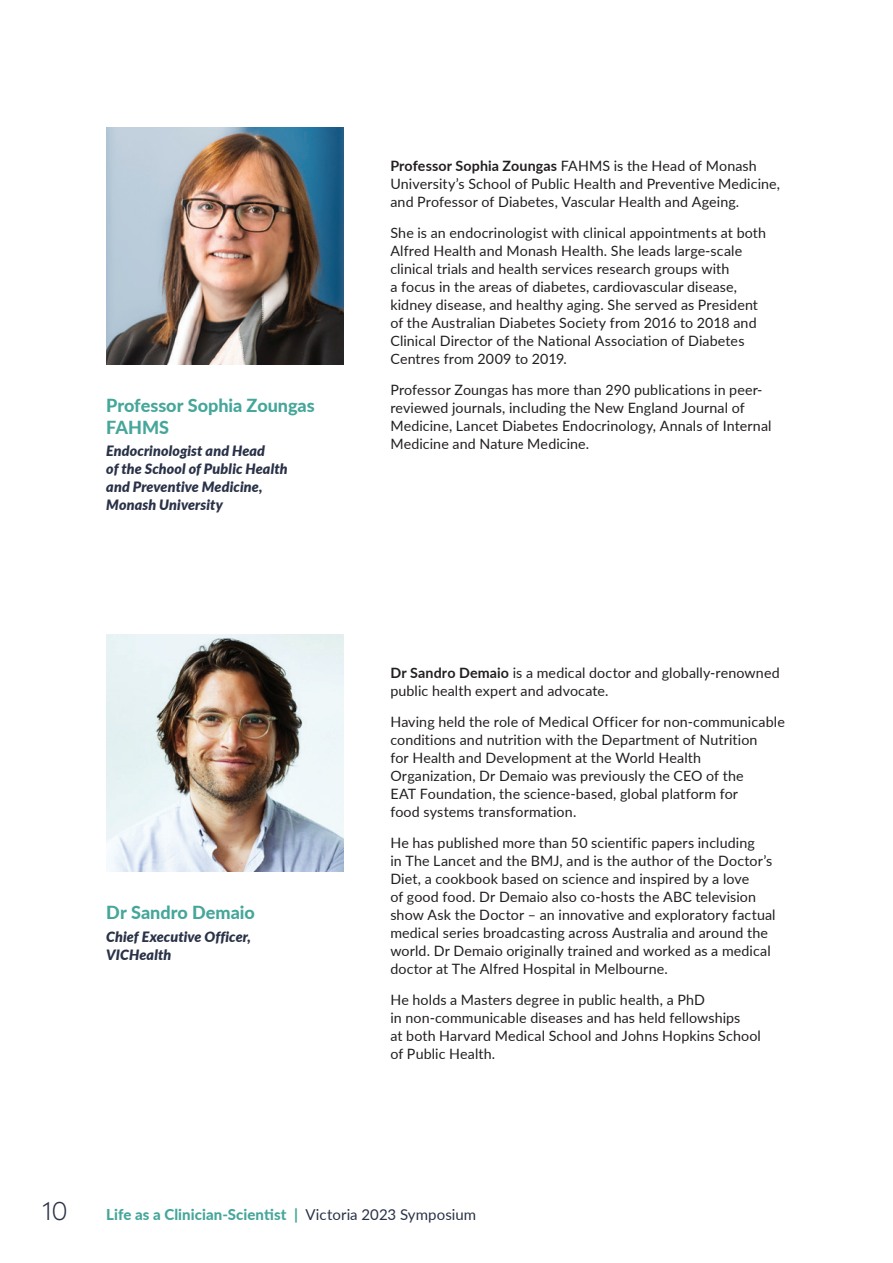
<style>
.page{position:relative;width:893px;height:1263px;background:#fff}
.page>*{position:absolute;margin:0;border:0;box-sizing:border-box;transform-origin:0 0}
.t1{font:300 24px "Ofelia Text";color:#2a3248}
.t2{font:900 18px/21.6px "Lato";color:#45a69a}
.t3{font:900 15px "Lato";letter-spacing:.005em;color:#45a69a}
.t4{font:14.25px/18px "Lato";letter-spacing:.01em;color:#231f20}
.t5{font:italic 900 14.25px/18px "Lato";letter-spacing:.005em;color:#2a3248}
.s1{font-weight:700}
.s2{font-weight:400;color:#2a3248}
</style>
<div class="page">
<img style="left:106px;top:634px;width:238px;height:238px">
<img style="left:106px;top:128px;width:238px;height:237px">
<p class="t2" style="left:106px;top:394px;width:210px">Professor Sophia Zoungas<br>FAHMS</p>
<p class="t5" style="left:106px;top:441px;width:183px">Endocrinologist and Head<br>of the School of Public Health and Preventive Medicine,<br>Monash University</p>
<p class="t2" style="left:106px;top:901px;width:150px">Dr Sandro Demaio</p>
<p class="t5" style="left:106px;top:927px;width:146px">Chief Executive Officer,<br>VICHealth</p>
<p class="t4" style="left:390px;top:157px;width:391px"><span class="s1">Professor Sophia Zoungas</span> FAHMS is the Head of Monash<br>University’s School of Public Health and Preventive Medicine, and Professor of Diabetes, Vascular Health and Ageing.</p>
<p class="t4" style="left:390px;top:223px;width:377px">She is an endocrinologist with clinical appointments at both Alfred Health and Monash Health. She leads large-scale clinical trials and health services research groups with<br>a focus in the areas of diabetes, cardiovascular disease, kidney disease, and healthy aging. She served as President of the Australian Diabetes Society from 2016 to 2018 and Clinical Director of the National Association of Diabetes Centres from 2009 to 2019.</p>
<p class="t4" style="left:390px;top:380px;width:383px">Professor Zoungas has more than 290 publications in peer&shy;reviewed journals, including the New England Journal of Medicine, Lancet Diabetes Endocrinology, Annals of Internal Medicine and Nature Medicine.</p>
<p class="t4" style="left:390px;top:664px;width:391px"><span class="s1">Dr Sandro Demaio</span> is a medical doctor and globally-renowned public health expert and advocate.</p>
<p class="t4" style="left:390px;top:712px;width:396px">Having held the role of Medical Officer for non-communicable conditions and nutrition with the Department of Nutrition<br>for Health and Development at the World Health Organization, Dr Demaio was previously the CEO of the<br>EAT Foundation, the science-based, global platform for<br>food systems transformation.</p>
<p class="t4" style="left:390px;top:833px;width:387px">He has published more than 50 scientific papers including<br>in The Lancet and the BMJ, and is the author of the Doctor’s Diet, a cookbook based on science and inspired by a love<br>of good food. Dr Demaio also co-hosts the ABC television show Ask the Doctor – an innovative and exploratory factual medical series broadcasting across Australia and around the world. Dr Demaio originally trained and worked as a medical doctor at The Alfred Hospital in Melbourne.</p>
<p class="t4" style="left:390px;top:990px;width:372px">He holds a Masters degree in public health, a PhD<br>in non-communicable diseases and has held fellowships<br>at both Harvard Medical School and Johns Hopkins School of Public Health.</p>
<h1 class="t1" style="left:43px;top:1193px;width:26px">10</h1>
<p class="t3" style="left:106px;top:1204px;width:371px">Life as a Clinician-Scientist | <span class="s2">Victoria 2023 Symposium</span></p>
</div>
